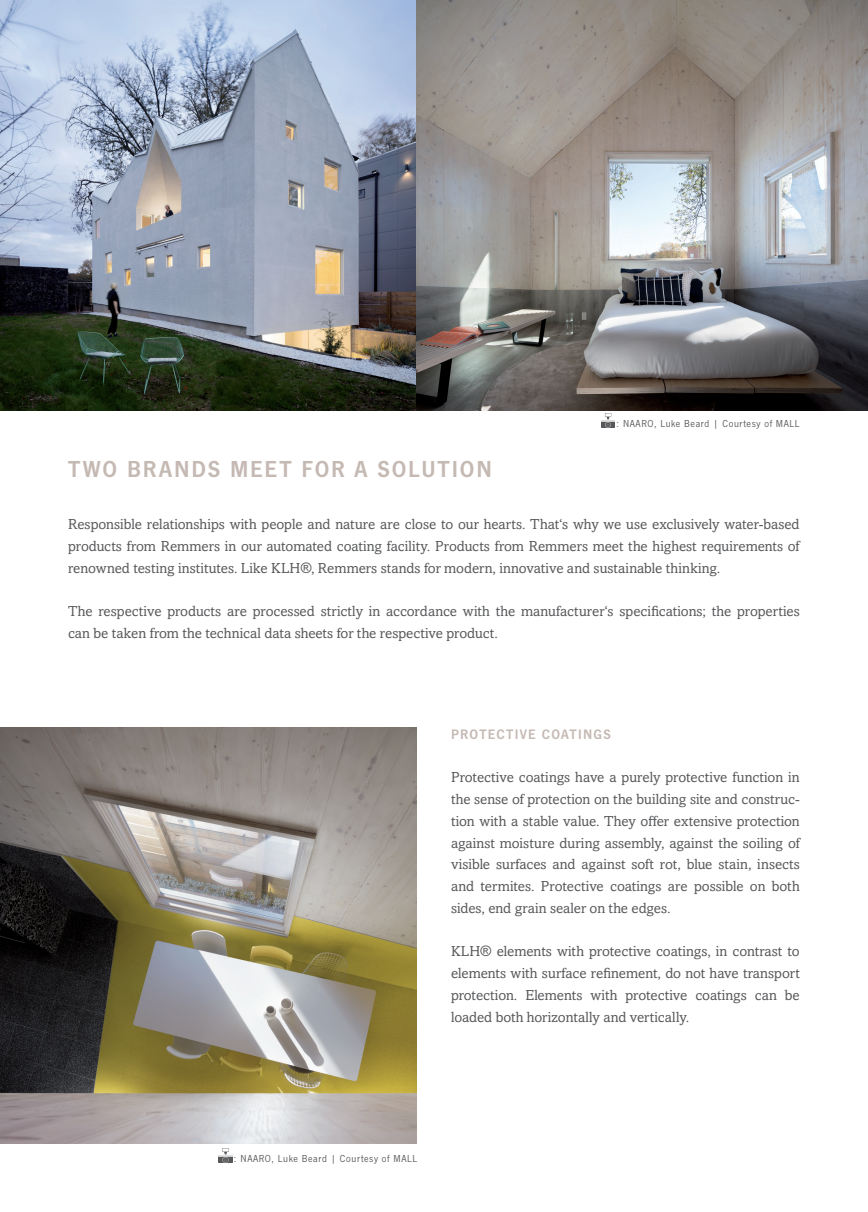
<style>
.page{position:relative;width:868px;height:1212px;background:#fff}
.page>*{position:absolute;margin:0;border:0;box-sizing:border-box;transform-origin:0 0}
.t1{font:600 24px "News Got T";letter-spacing:.075em;color:#c5b9b3}
.t2{font:14.55px/21.8px "Amasis MT Pro";letter-spacing:-.005em;color:#57585a;text-align:justify}
.t3{font:600 14.25px "News Got T";letter-spacing:.085em;color:#c5b9b3}
.t4{font:10.5px "News Got T";letter-spacing:.06em;color:#57585a}
</style>
<div class="page">
<img style="left:0;top:0;width:867px;height:410px">
<img style="left:0;top:727px;width:417px;height:416px">
<img style="left:218px;top:1148px;width:14px;height:14px">
<img style="left:601px;top:413px;width:14px;height:14px">
<h1 class="t1" style="left:68px;top:455px;width:75px">TWO BRA</h1>
<h1 class="t1" style="left:174px;top:455px;width:319px">NDS MEET FOR A SOLUTION</h1>
<p class="t4" style="left:616px;top:418px;width:184px">: NAARO, Luke Beard | Courtesy of MALL</p>
<p class="t2" style="left:68px;top:514px;width:733px">Responsible relationships with people and nature are close to our hearts. That‘s why we use exclusively water-based products from Remmers in our automated coating facility. Products from Remmers meet the highest requirements of renowned testing institutes. Like KLH®, Remmers stands for modern, innovative and sustainable thinking.</p>
<p class="t2" style="left:68px;top:601px;width:733px">The respective products are processed strictly in accordance with the manufacturer‘s specifications; the properties can be taken from the technical data sheets for the respective product.</p>
<p class="t3" style="left:451px;top:726px;width:161px">PROTECTIVE COATINGS</p>
<p class="t2" style="left:451px;top:767px;width:350px">Protective coatings have a purely protective function in the sense of protection on the building site and construc&shy;tion with a stable value. They offer extensive protection against moisture during assembly, against the soiling of visible surfaces and against soft rot, blue stain, insects and termites. Protective coatings are possible on both sides, end grain sealer on the edges.</p>
<p class="t2" style="left:451px;top:941px;width:350px">KLH® elements with protective coatings, in contrast to elements with surface refinement, do not have transport protection. Elements with protective coatings can be loaded both horizontally and vertically.</p>
<p class="t4" style="left:234px;top:1153px;width:184px">: NAARO, Luke Beard | Courtesy of MALL</p>
</div>
